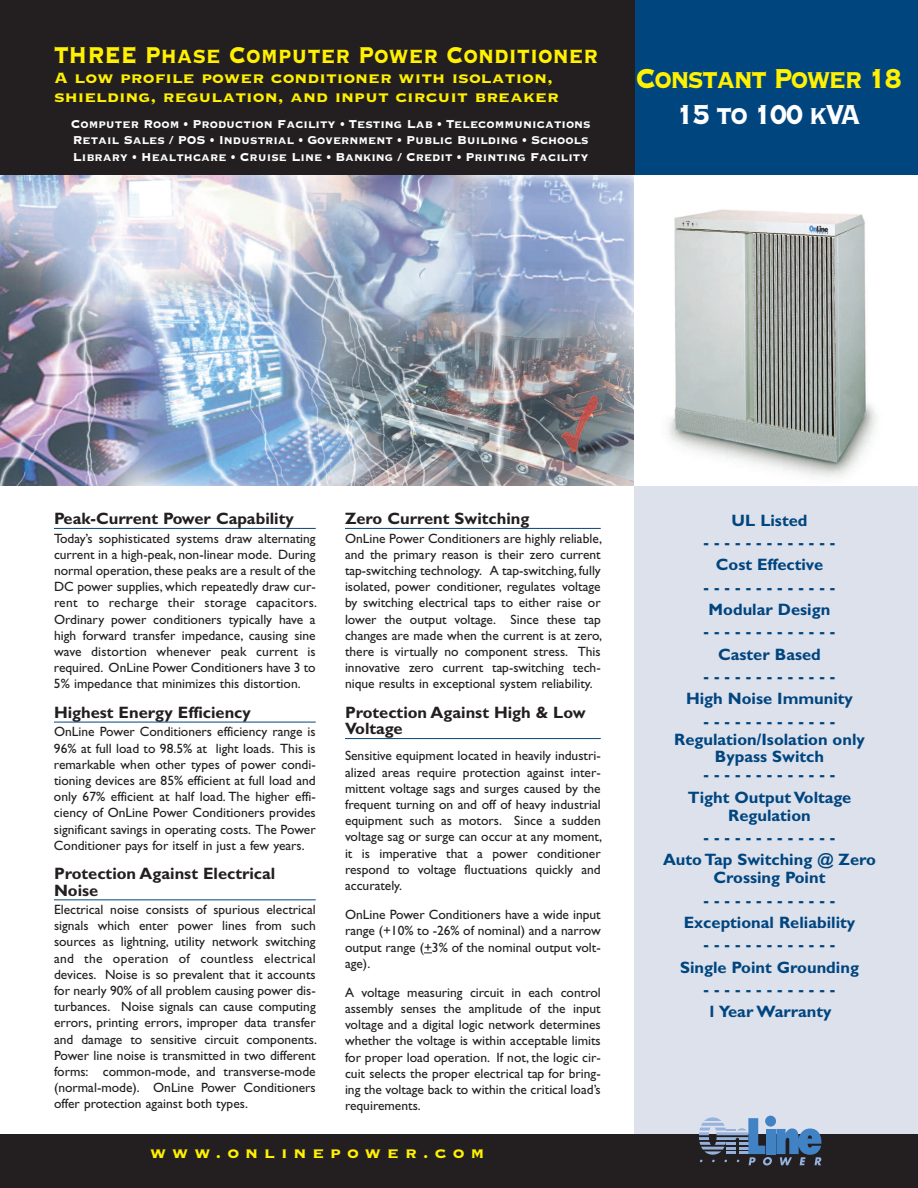
<style>
.page{position:relative;width:918px;height:1188px;background:#fff}
.page>*{position:absolute;margin:0;border:0;box-sizing:border-box;transform-origin:0 0}
.t1{font:36px "Copperplate Thirty Three BC";letter-spacing:-.06em;color:#fff101;scale:.8 1}
.t2{font:36px "Copperplate Thirty Three BC";letter-spacing:-.06em;color:#fff;scale:.8 1}
.t3{font:30px "Copperplate Thirty Three BC";color:#fff101;scale:.8 1}
.t4{font:19.5px/19.5px "Copperplate Thirty Three BC";color:#fff101}
.t5{font:19.5px "Copperplate Thirty Three BC";letter-spacing:.305em;color:#fff101}
.t6{font:700 16.5px/22.4px "Gill Sans";color:#01457f;text-align:center}
.t7{font:700 16.5px/16.5px "Gill Sans";color:#231f20}
.t8{font:15px/16.5px "Copperplate Thirty Three BC";color:#fff;scale:.9 1}
.t9{font:13.5px/16.2px "Gill Sans";color:#231f20;text-align:justify}
</style>
<div class="page">
<div style="left:634px;top:486px;width:284px;height:702px;background:#dce1ec"></div>
<hr style="left:54px;top:528px;width:262px;height:1px;background:#01457f">
<hr style="left:54px;top:722px;width:262px;height:1px;background:#01457f">
<hr style="left:54px;top:899px;width:262px;height:1px;background:#01457f">
<div style="left:0;top:1134px;width:918px;height:54px;background:#231f20"></div>
<svg style="left:699px;top:1117px;width:122px;height:49px"></svg>
<div style="left:634px;top:0;width:284px;height:176px;background:#01457f"></div>
<div style="left:0;top:0;width:634px;height:176px;background:#231f20"></div>
<img style="left:0;top:176px;width:634px;height:310px">
<img style="left:668px;top:209px;width:209px;height:269px">
<hr style="left:345px;top:528px;width:256px;height:1px;background:#01457f">
<hr style="left:345px;top:738px;width:256px;height:1px;background:#01457f">
<h2 class="t3" style="left:54px;top:35px;width:682px">THREE Phase Computer Power Conditioner</h2>
<h3 class="t4" style="left:54px;top:66px;width:506px">A low profile power conditioner with isolation, shielding, regulation, and input circuit breaker</h3>
<p class="t8" style="left:71px;top:114px;width:579px">Computer Room • Production Facility • Testing Lab • Telecommunications<br>Retail Sales / POS • Industrial • Government • Public Building • Schools<br>Library • Healthcare • Cruise Line • Banking / Credit • Printing Facility</p>
<h1 class="t1" style="left:636px;top:54px;width:334px">Constant Power 18</h1>
<h1 class="t2" style="left:677px;top:90px;width:232px">15 to 100 kVA</h1>
<p class="t7" style="left:54px;top:512px;width:241px">Peak-Current Power Capability</p>
<p class="t9" style="left:54px;top:531px;width:265px">Today’s sophisticated systems draw alternating current in a high-peak, non-linear mode. During normal operation,these peaks are a result of the DC power supplies, which repeatedly draw cur&shy;rent to recharge their storage capacitors.<br>Ordinary power conditioners typically have a high forward transfer impedance, causing sine wave distortion whenever peak current is required. OnLine Power Conditioners have 3 to 5% impedance that minimizes this distortion.</p>
<p class="t7" style="left:54px;top:706px;width:198px">Highest Energy Efficiency</p>
<p class="t9" style="left:54px;top:725px;width:263px">OnLine Power Conditioners efficiency range is 96% at full load to 98.5% at light loads. This is remarkable when other types of power condi&shy;tioning devices are 85% efficient at full load and only 67% efficient at half load. The higher effi&shy;ciency of OnLine Power Conditioners provides significant savings in operating costs. The Power Conditioner pays for itself in just a few years.</p>
<p class="t7" style="left:54px;top:867px;width:223px">Protection Against Electrical<br>Noise</p>
<p class="t9" style="left:54px;top:903px;width:265px">Electrical noise consists of spurious electrical signals which enter power lines from such sources as lightning, utility network switching and the operation of countless electrical devices. Noise is so prevalent that it accounts for nearly 90% of all problem causing power dis&shy;turbances. Noise signals can cause computing errors, printing errors, improper data transfer and damage to sensitive circuit components.<br>Power line noise is transmitted in two different forms: common-mode, and transverse-mode (normal-mode). OnLine Power Conditioners offer protection against both types.</p>
<h3 class="t5" style="left:150px;top:1139px;width:336px">www.onlinepower.com</h3>
<p class="t7" style="left:345px;top:512px;width:186px">Zero Current Switching</p>
<p class="t9" style="left:345px;top:531px;width:259px">OnLine Power Conditioners are highly reliable, and the primary reason is their zero current tap-switching technology. A tap-switching, fully isolated, power conditioner, regulates voltage by switching electrical taps to either raise or lower the output voltage. Since these tap changes are made when the current is at zero, there is virtually no component stress. This innovative zero current tap-switching tech&shy;nique results in exceptional system reliability.</p>
<p class="t7" style="left:345px;top:706px;width:242px">Protection Against High &amp; Low<br>Voltage</p>
<p class="t9" style="left:345px;top:749px;width:259px">Sensitive equipment located in heavily industri&shy;alized areas require protection against inter&shy;mittent voltage sags and surges caused by the frequent turning on and off of heavy industrial equipment such as motors. Since a sudden voltage sag or surge can occur at any moment, it is imperative that a power conditioner respond to voltage fluctuations quickly and accurately.</p>
<p class="t9" style="left:345px;top:908px;width:257px">OnLine Power Conditioners have a wide input range (+10% to -26% of nominal) and a narrow output range (+3% of the nominal output volt&shy;age).</p>
<p class="t9" style="left:345px;top:986px;width:257px">A voltage measuring circuit in each control assembly senses the amplitude of the input voltage and a digital logic network determines whether the voltage is within acceptable limits for proper load operation. If not, the logic cir&shy;cuit selects the proper electrical tap for bring&shy;ing the voltage back to within the critical load’s requirements.</p>
<p class="t6" style="left:686px;top:510px;width:168px">UL Listed -------------<br>Cost Effective -------------<br>Modular Design -------------<br>Caster Based -------------<br>High Noise Immunity -------------</p>
<p class="t6" style="left:674px;top:733px;width:192px;line-height:16.5px">Regulation/Isolation only<br>Bypass Switch</p>
<p class="t6" style="left:688px;top:765px;width:165px">-------------<br>Tight Output Voltage</p>
<p class="t6" style="left:663px;top:806px;width:214px">Regulation -------------<br>Auto Tap Switching @ Zero</p>
<p class="t6" style="left:680px;top:868px;width:180px">Crossing Point -------------<br>Exceptional Reliability -------------<br>Single Point Grounding -------------<br>1Year Warranty</p>
</div>
